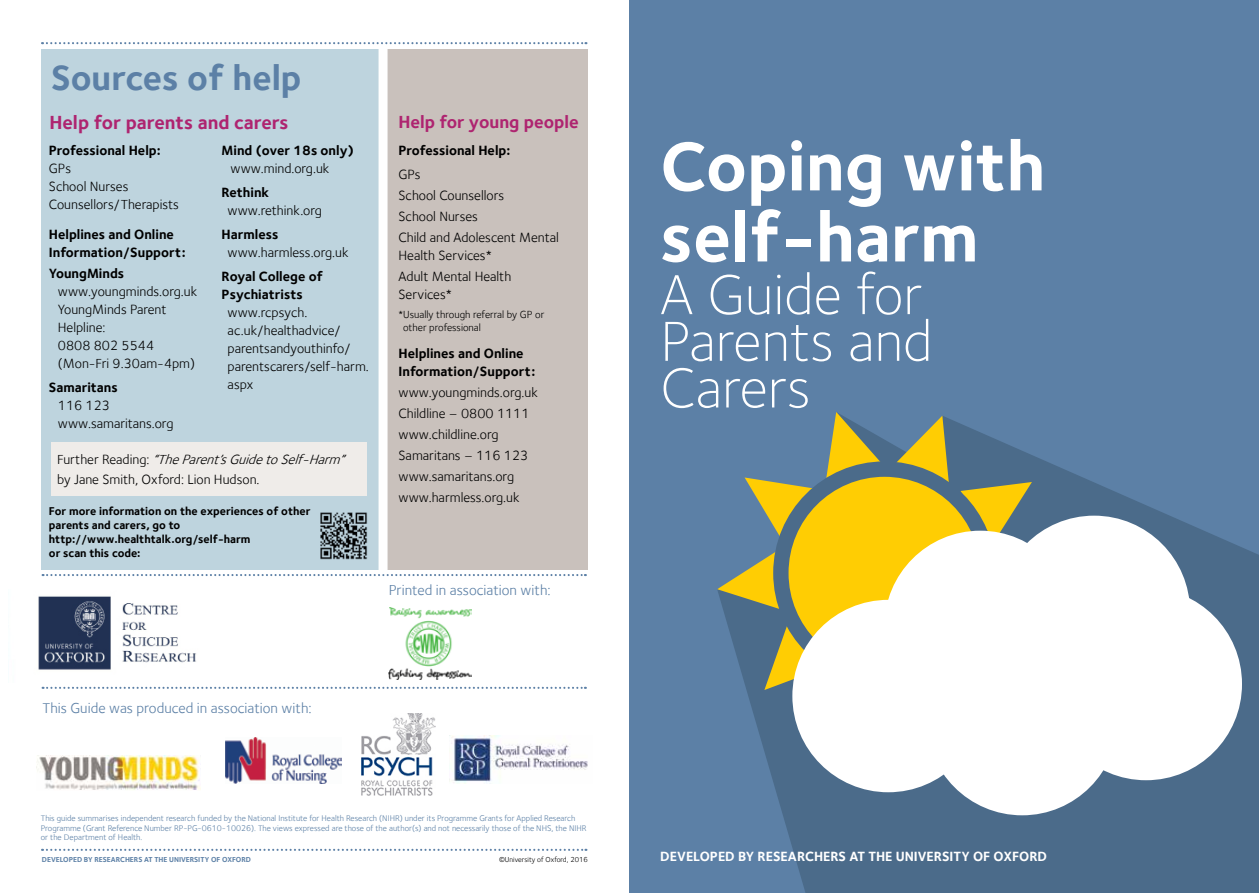
<style>
.page{position:relative;width:1259px;height:893px;background:#fff}
.page>*{position:absolute;margin:0;border:0;box-sizing:border-box;transform-origin:0 0}
.t1{font:700 71.1px/71.1px "Foundry Sterling";color:#fff}
.t2{font:300 58.35px/46.7px "Foundry Sterling";color:#fff}
.t3{font:700 36px "Foundry Sterling";color:#5c80a6}
.t4{font:700 19.5px "Foundry Sterling";color:#ae2470}
.t5{font:700 18px "Foundry Sterling";color:#ae2470}
.t6{font:14.85px "Foundry Sterling";color:#5c80a6}
.t7{font:13.8px/18px "Foundry Sterling";color:#000}
.t8{font:700 13.8px/18px "Foundry Sterling";color:#000}
.t9{font:700 13.8px "Foundry Sterling";color:#fff}
.t10{font:700 11.7px/13.8px "Foundry Sterling";color:#000}
.t11{font:10.65px/12.8px "Foundry Sterling";color:#000}
.t12{font:8.55px/9.6px "Foundry Sterling";color:#5c80a6}
.t13{font:700 7.35px "Foundry Sterling";color:#5c80a6}
.t14{font:7.35px "Foundry Sterling";color:#000}
.s1{font-style:italic}
</style>
<div class="page">
<div style="left:387px;top:49px;width:200px;height:521px;background:#c9c1bc"></div>
<div style="left:41px;top:49px;width:342px;height:521px;background:#bed4de"></div>
<svg style="left:44px;top:574px;width:543px;height:2px"></svg>
<svg style="left:44px;top:687px;width:543px;height:2px"></svg>
<svg style="left:43px;top:42px;width:544px;height:2px"></svg>
<svg style="left:43px;top:849px;width:544px;height:2px"></svg>
<div style="left:51px;top:442px;width:316px;height:53px;background:#efece9"></div>
<img style="left:320px;top:512px;width:48px;height:48px">
<img style="left:37px;top:756px;width:164px;height:34px">
<img style="left:38px;top:596px;width:158px;height:74px">
<div style="left:378px;top:47px;width:9px;height:527px;background:#fff"></div>
<div style="left:629px;top:0;width:630px;height:893px;background:#5c80a6"></div>
<svg style="left:753px;top:462px;width:506px;height:431px;fill:#4b6b8a"></svg>
<svg style="left:717px;top:412px;width:331px;height:299px"></svg>
<div style="left:777px;top:466px;width:214px;height:214px;background:#4b6b8a;border-radius:50%"></div>
<div style="left:773px;top:461px;width:222px;height:224px;border:8px solid #4b6b8a;border-radius:50%"></div>
<div style="left:788px;top:477px;width:192px;height:192px;background:#ffcd03;border-radius:50%"></div>
<div style="left:926px;top:623px;width:192px;height:192px;background:#fff;border-radius:50%"></div>
<div style="left:998px;top:516px;width:192px;height:192px;background:#fff;border-radius:50%"></div>
<div style="left:1050px;top:588px;width:192px;height:192px;background:#fff;border-radius:50%"></div>
<div style="left:792px;top:600px;width:192px;height:192px;background:#fff;border-radius:50%"></div>
<div style="left:884px;top:531px;width:192px;height:192px;background:#fff;border-radius:50%"></div>
<img style="left:225px;top:738px;width:117px;height:46px">
<img style="left:449px;top:736px;width:139px;height:47px">
<img style="left:361px;top:713px;width:75px;height:82px">
<img style="left:389px;top:607px;width:82px;height:73px">
<h3 class="t3" style="left:51px;top:56px;width:252px">Sources of help</h3>
<h3 class="t4" style="left:49px;top:111px;width:241px">Help for parents and carers</h3>
<h3 class="t5" style="left:398px;top:111px;width:182px">Help for young people</h3>
<p class="t8" style="left:49px;top:141px;width:113px">Professional Help:</p>
<p class="t7" style="left:49px;top:159px;width:131px">GPs<br>School Nurses<br>Counsellors/Therapists</p>
<p class="t8" style="left:49px;top:225px;width:138px">Helplines and Online<br>Information/Support:</p>
<p class="t8" style="left:49px;top:264px;width:77px">YoungMinds</p>
<p class="t7" style="left:58px;top:282px;width:141px">www.youngminds.org.uk<br>YoungMinds Parent<br>Helpline:<br>0808 802 5544 (Mon-Fri 9.30am-4pm)</p>
<p class="t8" style="left:49px;top:378px;width:70px">Samaritans</p>
<p class="t7" style="left:58px;top:396px;width:117px">116 123 www.samaritans.org</p>
<p class="t8" style="left:222px;top:141px;width:134px">Mind (over 18s only)</p>
<p class="t7" style="left:231px;top:159px;width:100px">www.mind.org.uk</p>
<p class="t8" style="left:222px;top:183px;width:49px">Rethink</p>
<p class="t7" style="left:228px;top:201px;width:96px">www.rethink.org</p>
<p class="t8" style="left:222px;top:225px;width:58px">Harmless</p>
<p class="t7" style="left:228px;top:243px;width:122px">www.harmless.org.uk</p>
<p class="t8" style="left:222px;top:267px;width:103px">Royal College of<br>Psychiatrists</p>
<p class="t7" style="left:228px;top:303px;width:143px">www.rcpsych. ac.uk/healthadvice/ parentsandyouthinfo/ parentscarers/self-harm. aspx</p>
<p class="t7" style="left:57px;top:449px;width:293px;line-height:20.1px">F u r t h e r R e a d i n g : <span class="s1">“TheParent’sGuidetoSelf-Harm” </span>by Jane Smith, Oxford: Lion Hudson.</p>
<p class="t10" style="left:49px;top:504px;width:263px">For more information on the experiences of other parents and carers, go to http://www.healthtalk.org/self-harm<br>or scan this code:</p>
<p class="t8" style="left:398px;top:141px;width:113px">Professional Help:</p>
<p class="t7" style="left:398px;top:164px;width:162px;line-height:21px">GPs<br>School Counsellors<br>School Nurses<br>Child and Adolescent Mental</p>
<p class="t7" style="left:398px;top:245px;width:114px;line-height:21px">Health Services*<br>Adult Mental Health</p>
<p class="t7" style="left:398px;top:286px;width:55px">Services*</p>
<p class="t11" style="left:403px;top:308px;width:143px;text-indent:-5px">*Usually through referral by GP or other professional</p>
<p class="t8" style="left:398px;top:344px;width:138px">Helplines and Online<br>Information/Support:</p>
<p class="t7" style="left:398px;top:382px;width:141px;line-height:21px">www.youngminds.org.uk<br>Childline – 0800 1111 www.childline.org<br>Samaritans – 116 123 www.samaritans.org www.harmless.org.uk</p>
<p class="t6" style="left:389px;top:582px;width:163px">Printed in association with:</p>
<p class="t6" style="left:43px;top:700px;width:271px">This Guide was produced in association with:</p>
<p class="t12" style="left:41px;top:813px;width:547px">This guide summarises independent research funded by the National Institute for Health Research (NIHR) under its Programme Grants for Applied Research<br>Programme (Grant Reference Number RP-PG-0610-10026). The views expressed are those of the author(s) and not necessarily those of the NHS, the NIHR or the Department of Health.</p>
<p class="t13" style="left:42px;top:855px;width:210px">DEVELOPED BY RESEARCHERS AT THE UNIVERSITY OF OXFORD</p>
<p class="t14" style="left:499px;top:855px;width:90px">©University of Oxford, 2016</p>
<h1 class="t1" style="left:660px;top:130px;width:386px">Coping with self-harm</h1>
<h2 class="t2" style="left:660px;top:271px;width:274px">A Guide for<br>Parents and<br>Carers</h2>
<p class="t9" style="left:660px;top:848px;width:388px">DEVELOPED BY RESEARCHERS AT THE UNIVERSITY OF OXFORD</p>
</div>
